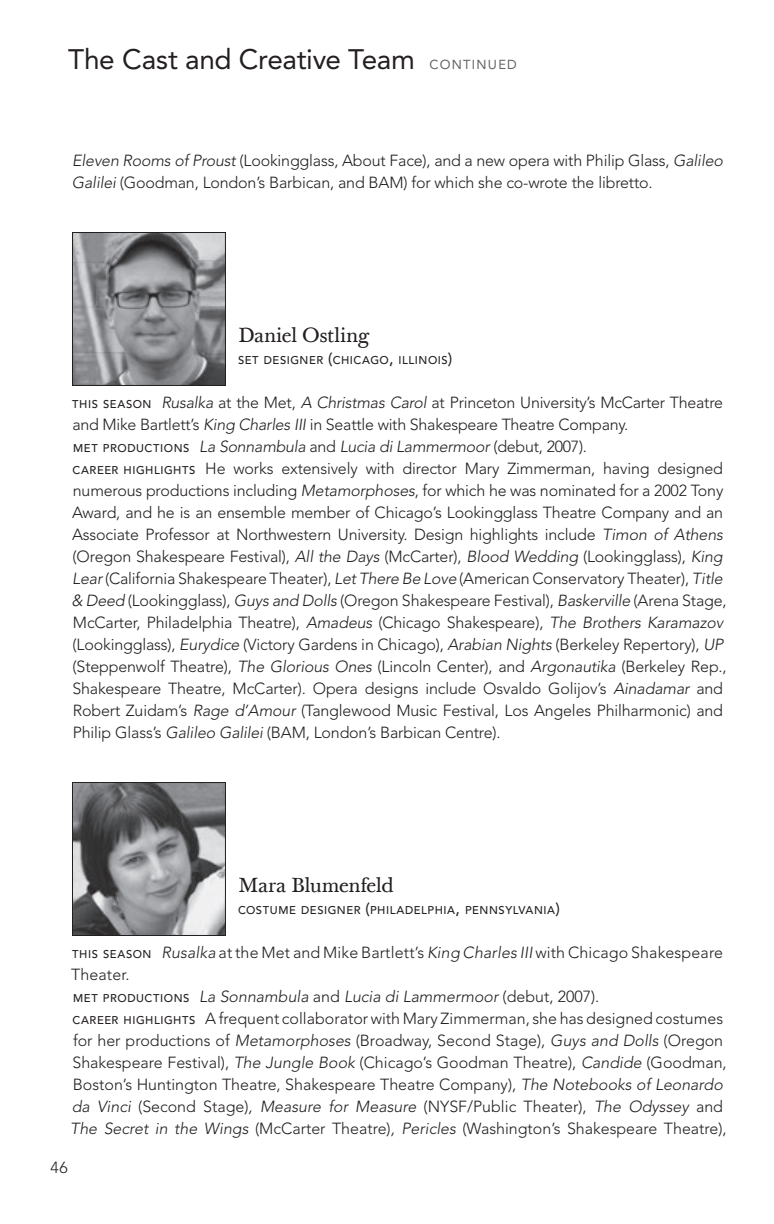
<style>
.page{position:relative;width:774px;height:1224px;background:#fff}
.page>*{position:absolute;margin:0;border:0;box-sizing:border-box;transform-origin:0 0}
.t1{font:28px "Avenir";letter-spacing:-.01em;color:#231f20}
.t2{font:20px "Baskerville Ten";letter-spacing:-.02em;color:#231f20}
.t3{font:300 16px/22px "Avenir";letter-spacing:-.01em;color:#231f20}
.t4{font:500 11.2px "Avenir";letter-spacing:.045em;color:#231f20}
.s1{font-size:13px;color:#636366}
.s2{font-style:italic}
.s3{font-size:16px}
.s4{font-weight:500;font-size:11.2px}
</style>
<div class="page">
<img style="left:74px;top:784px;width:150px;height:150px">
<div style="left:72px;top:782px;width:154px;height:154px;border:1px solid #231f20"></div>
<img style="left:74px;top:234px;width:150px;height:150px">
<div style="left:72px;top:232px;width:154px;height:154px;border:1px solid #231f20"></div>
<h1 class="t1" style="left:68px;top:43px;width:450px">The Cast and Creative Team <span class="s1">CONTINUED</span></h1>
<p class="t3" style="left:72px;top:150px;width:653px"><span class="s2">Eleven Rooms of Proust</span> (Lookingglass, About Face), and a new opera with Philip Glass, <span class="s2">Galileo<br>Galilei</span> (Goodman, London’s Barbican, and BAM) for which she co-wrote the libretto.</p>
<p class="t2" style="left:238px;top:323px;width:133px">Daniel Ostling</p>
<p class="t4" style="left:238px;top:354px;width:216px">SET DESIGNER <span class="s3">(</span>CHICAGO<span class="s3">,</span> ILLINOIS<span class="s3">)</span></p>
<p class="t3" style="left:71px;top:392px;width:657px"><span class="s4">THIS SEASON</span> <span class="s2">Rusalka</span> at the Met, <span class="s2">A Christmas Carol</span> at Princeton University’s McCarter Theatre and Mike Bartlett’s <span class="s2">King Charles III</span> in Seattle with Shakespeare Theatre Company.<br><span class="s4">MET PRODUCTIONS</span> <span class="s2">La Sonnambula</span> and <span class="s2">Lucia di Lammermoor</span> (debut, 2007).<br><span class="s4">CAREER HIGHLIGHTS</span> He works extensively with director Mary Zimmerman, having designed numerous productions including <span class="s2">Metamorphoses</span>, for which he was nominated for a 2002 Tony Award, and he is an ensemble member of Chicago’s Lookingglass Theatre Company and an Associate Professor at Northwestern University. Design highlights include <span class="s2">Timon of Athens </span>(Oregon Shakespeare Festival), <span class="s2">All the Days</span> (McCarter), <span class="s2">Blood Wedding</span> (Lookingglass), <span class="s2">King Lear</span> (California Shakespeare Theater), <span class="s2">Let There Be Love</span> (American Conservatory Theater), <span class="s2">Title &amp; Deed</span> (Lookingglass), <span class="s2">Guys and Dolls</span> (Oregon Shakespeare Festival), <span class="s2">Baskerville</span> (Arena Stage, McCarter, Philadelphia Theatre), <span class="s2">Amadeus</span> (Chicago Shakespeare), <span class="s2">The Brothers Karamazov </span>(Lookingglass), <span class="s2">Eurydice</span> (Victory Gardens in Chicago), <span class="s2">Arabian Nights</span> (Berkeley Repertory), <span class="s2">UP </span>(Steppenwolf Theatre), <span class="s2">The Glorious Ones</span> (Lincoln Center), and <span class="s2">Argonautika</span> (Berkeley Rep., Shakespeare Theatre, McCarter). Opera designs include Osvaldo Golijov’s <span class="s2">Ainadamar</span> and Robert Zuidam’s <span class="s2">Rage d’Amour</span> (Tanglewood Music Festival, Los Angeles Philharmonic) and Philip Glass’s <span class="s2">Galileo Galilei</span> (BAM, London’s Barbican Centre).</p>
<p class="t2" style="left:238px;top:873px;width:157px">Mara Blumenfeld</p>
<p class="t4" style="left:238px;top:904px;width:324px">COSTUME DESIGNER <span class="s3">(</span>PHILADELPHIA<span class="s3">,</span> PENNSYLVANIA<span class="s3">)</span></p>
<p class="t3" style="left:70px;top:942px;width:658px"><span class="s4">THIS SEASON</span> <span class="s2">Rusalka</span> at the Met and Mike Bartlett’s <span class="s2">King Charles III</span> with Chicago Shakespeare Theater.<br><span class="s4">MET PRODUCTIONS</span> <span class="s2">La Sonnambula</span> and <span class="s2">Lucia di Lammermoor</span> (debut, 2007).<br><span class="s4">CAREER HIGHLIGHTS</span> A frequent collaborator with Mary Zimmerman, she has designed costumes for her productions of <span class="s2">Metamorphoses</span> (Broadway, Second Stage), <span class="s2">Guys and Dolls</span> (Oregon Shakespeare Festival), <span class="s2">The Jungle Book</span> (Chicago’s Goodman Theatre), <span class="s2">Candide</span> (Goodman, Boston’s Huntington Theatre, Shakespeare Theatre Company), <span class="s2">The Notebooks of Leonardo da Vinci</span> (Second Stage)<span class="s2">, Measure for Measure</span> (NYSF/Public Theater), <span class="s2">The Odyssey</span> and <span class="s2">The Secret in the Wings</span> (McCarter Theatre)<span class="s2">, Pericles</span> (Washington’s Shakespeare Theatre),</p>
<p class="t3" style="left:51px;top:1156px;width:19px">46</p>
</div>
